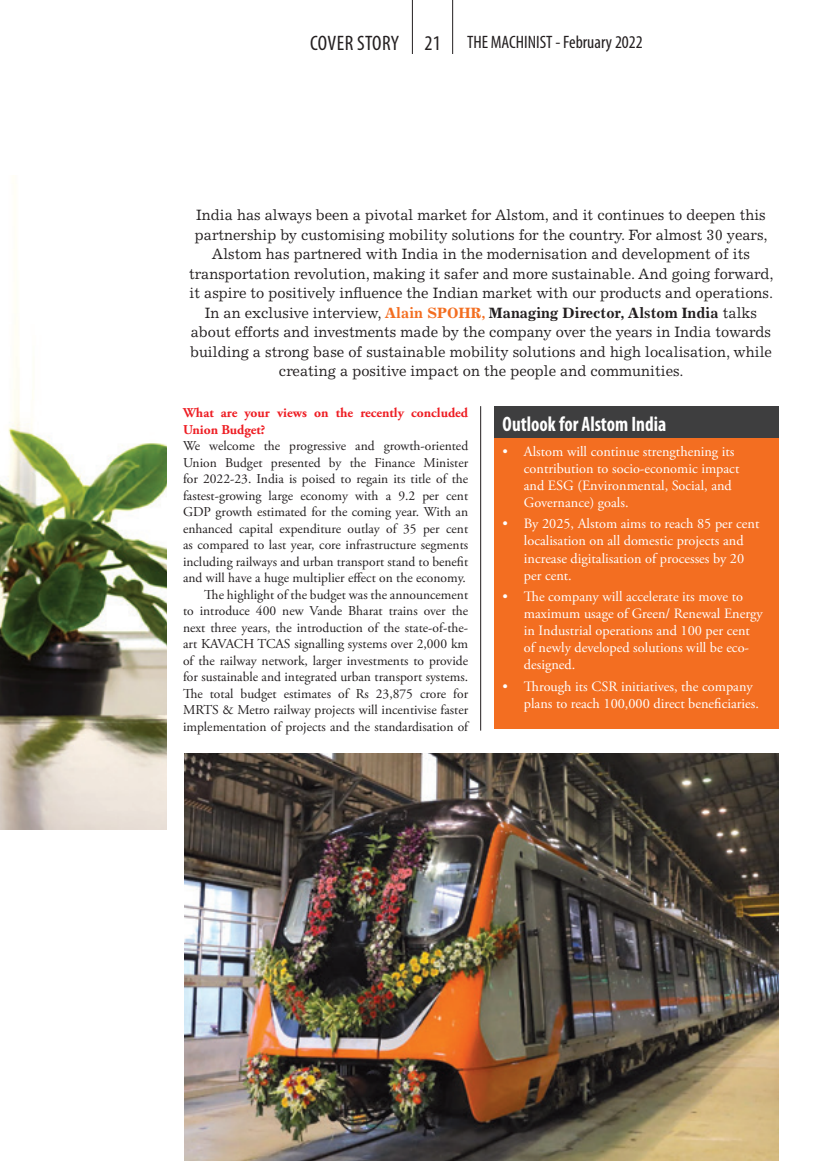
<style>
.page{position:relative;width:830px;height:1161px;background:#fff}
.page>*{position:absolute;margin:0;border:0;box-sizing:border-box;transform-origin:0 0}
.t1{font:700 condensed 21px "Myriad Pro";color:#fff;scale:.92 1}
.t2{font:condensed 21px "Myriad Pro";letter-spacing:.01em;color:#231f20}
.t3{font:condensed 18px "Myriad Pro";color:#231f20}
.t4{font:15px/19.5px "Excelsior";color:#231f20;text-align:center}
.t5{font:14.25px/17.1px "Adobe Garamond Pro";color:#fff}
.t6{font:13.5px/16.5px "Adobe Garamond Pro";color:#231f20;text-align:justify}
.t7{font:700 13.5px/16.5px "Adobe Garamond Pro";color:#ee1d23}
.s1{font-weight:700;color:#f36e21}
.s2{font-weight:700}
</style>
<div class="page">
<hr style="left:412px;top:0;width:1px;height:54px;background:#231f20">
<hr style="left:452px;top:0;width:1px;height:54px;background:#231f20">
<img style="left:0;top:322px;width:166px;height:507px">
<hr style="left:480px;top:406px;width:1px;height:324px;background:#231f20">
<img style="left:184px;top:753px;width:594px;height:408px">
<div style="left:494px;top:416px;width:284px;height:313px;background:#f36e21"></div>
<div style="left:493px;top:406px;width:285px;height:32px;background:#3e3e3f"></div>
<h1 class="t2" style="left:310px;top:31px;width:132px">COVER STORY 21</h1>
<h2 class="t3" style="left:467px;top:31px;width:177px">THE MACHINIST - February 2022</h2>
<p class="t4" style="left:189px;top:206px;width:586px">India has always been a pivotal market for Alstom, and it continues to deepen this partnership by customising mobility solutions for the country. For almost 30 years, Alstom has partnered with India in the modernisation and development of its transportation revolution, making it safer and more sustainable. And going forward, it aspire to positively influence the Indian market with our products and operations.<br>In an exclusive interview, <span class="s1">Alain SPOHR,</span> <span class="s2">Managing Director, Alstom India</span> talks about efforts and investments made by the company over the years in India towards building a strong base of sustainable mobility solutions and high localisation, while creating a positive impact on the people and communities.</p>
<p class="t7" style="left:183px;top:405px;width:286px">What are your views on the recently concluded<br>Union Budget?</p>
<p class="t6" style="left:183px;top:438px;width:286px">We welcome the progressive and growth-oriented Union Budget presented by the Finance Minister for 2022-23. India is poised to regain its title of the fastest-growing large economy with a 9.2 per cent GDP growth estimated for the coming year. With an enhanced capital expenditure outlay of 35 per cent as compared to last year, core infrastructure segments including railways and urban transport stand to benefit and will have a huge multiplier effect on the economy.</p>
<p class="t6" style="left:183px;top:586px;width:286px;text-indent:21px">The highlight of the budget was the announcement to introduce 400 new Vande Bharat trains over the next three years, the introduction of the state-of-the&shy;art KAVACH TCAS signalling systems over 2,000 km of the railway network, larger investments to provide for sustainable and integrated urban transport systems.<br>The total budget estimates of Rs 23,875 crore for MRTS &amp; Metro railway projects will incentivise faster implementation of projects and the standardisation of</p>
<p class="t1" style="left:502px;top:411px;width:179px">Outlook for Alstom India</p>
<p class="t5" style="left:523px;top:443px;width:217px;text-indent:-21px">• Alstom will continue strengthening its contribution to socio-economic impact and ESG (Environmental, Social, and Governance) goals.</p>
<p class="t5" style="left:523px;top:516px;width:237px;text-indent:-21px">• By 2025, Alstom aims to reach 85 per cent localisation on all domestic projects and increase digitalisation of processes by 20 per cent.</p>
<p class="t5" style="left:523px;top:588px;width:240px;text-indent:-21px">• The company will accelerate its move to maximum usage of Green/ Renewal Energy in Industrial operations and 100 per cent of newly developed solutions will be eco&shy;designed.</p>
<p class="t5" style="left:523px;top:678px;width:236px;text-indent:-21px">• Through its CSR initiatives, the company plans to reach 100,000 direct beneficiaries.</p>
</div>
